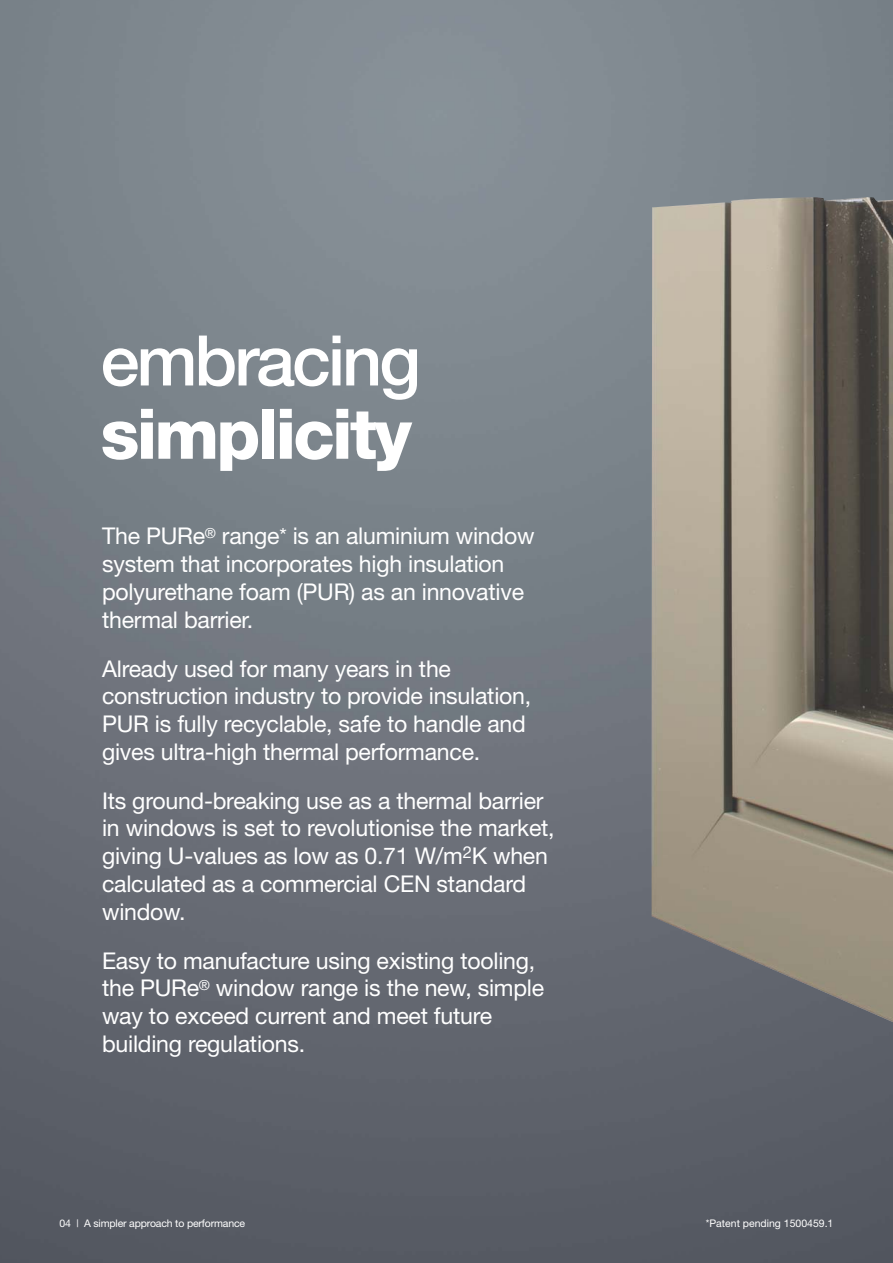
<style>
.page{position:relative;width:893px;height:1263px;background:#fff}
.page>*{position:absolute;margin:0;border:0;box-sizing:border-box;transform-origin:0 0}
.t1{font:800 69.9px "Helvetica Neue";letter-spacing:-.04em;color:#fff}
.t2{font:500 69.9px "Helvetica Neue";letter-spacing:-.04em;color:#fff}
.t3{font:23.1px/27.8px "Helvetica Neue";letter-spacing:-.01em;color:#fff}
.t4{font:10.5px "Helvetica Neue";letter-spacing:-.015em;color:#fff}
.s1{font-size:21px}
</style>
<div class="page">
<img style="left:0;top:0;width:893px;height:1263px">
<img style="left:652px;top:197px;width:241px;height:825px">
<h1 class="t2" style="left:101px;top:336px;width:322px">embracing</h1>
<h1 class="t1" style="left:101px;top:409px;width:313px">simplicity</h1>
<p class="t3" style="left:102px;top:524px;width:434px">The PURe<sup>®</sup> range<span class="s1">*</span> is an aluminium window system that incorporates high insulation polyurethane foam (PUR) as an innovative thermal barrier.</p>
<p class="t3" style="left:102px;top:657px;width:431px">Already used for many years in the construction industry to provide insulation, PUR is fully recyclable, safe to handle and gives ultra-high thermal performance.</p>
<p class="t3" style="left:102px;top:789px;width:454px">Its ground-breaking use as a thermal barrier in windows is set to revolutionise the market, giving U-values as low as 0.71 W/m<sup>2</sup>K when calculated as a commercial CEN standard window.</p>
<p class="t3" style="left:102px;top:949px;width:444px">Easy to manufacture using existing tooling, the PURe<sup>®</sup> window range is the new, simple way to exceed current and meet future building regulations.</p>
<p class="t4" style="left:60px;top:1220px;width:187px">04 | A simpler approach to performance</p>
<p class="t4" style="left:706px;top:1219px;width:129px">*Patent pending 1500459.1</p>
</div>
